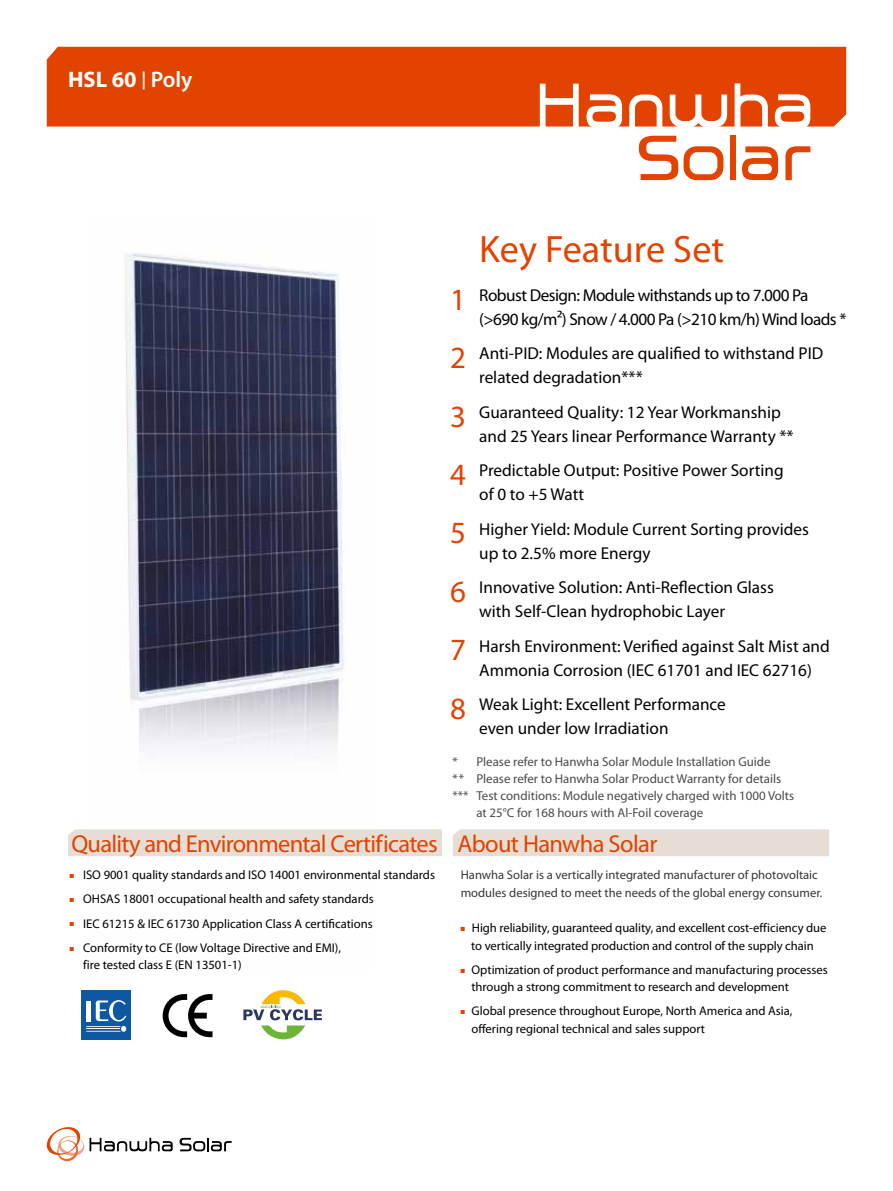
<style>
.page{position:relative;width:893px;height:1191px;background:#fff}
.page>*{position:absolute;margin:0;border:0;box-sizing:border-box;transform-origin:0 0}
.t1{font:38.25px "Myriad Pro";color:#e24301}
.t2{font:30.9px/58.3px "Myriad Pro";color:#e24301;text-align:justify}
.t3{font:24.45px "Myriad Pro";letter-spacing:-.03em;color:#e24301}
.t4{font:700 22.5px "Myriad Pro";color:#fff}
.t5{font:17.25px/24.2px "Myriad Pro";color:#000}
.t6{font:17.25px/24.2px "Myriad Pro";letter-spacing:-.03em;color:#000}
.t7{font:12.9px "Myriad Pro";color:#4a4a49}
.t8{font:12.6px/17.5px "Myriad Pro";color:#000}
.t9{font:12.6px/17.5px "Myriad Pro";color:#373636}
.s1{font-weight:600;font-size:18px}
.s2{font-weight:600}
.s3{font-family:"Arial Narrow";font-size:8.85px;color:#e24301}
</style>
<div class="page">
<svg style="left:46px;top:1127px;width:127px;height:35px"></svg>
<svg style="left:180px;top:1137px;width:52px;height:14px"></svg>
<img style="left:89px;top:253px;width:285px;height:604px">
<div style="left:47px;top:47px;width:799px;height:79px;background:#e24301"></div>
<div style="left:453px;top:829px;width:376px;height:27px;background:#e6ded5"></div>
<svg style="left:639px;top:136px;width:39px;height:44px"></svg>
<svg style="left:742px;top:146px;width:37px;height:34px"></svg>
<div style="left:730px;top:135px;width:6px;height:45px;background:#e24301"></div>
<svg style="left:785px;top:146px;width:25px;height:34px"></svg>
<svg style="left:684px;top:146px;width:39px;height:34px"></svg>
<svg style="left:540px;top:84px;width:39px;height:43px"></svg>
<svg style="left:775px;top:94px;width:36px;height:33px"></svg>
<svg style="left:629px;top:95px;width:33px;height:32px"></svg>
<svg style="left:670px;top:95px;width:57px;height:32px"></svg>
<svg style="left:735px;top:83px;width:33px;height:44px"></svg>
<svg style="left:586px;top:94px;width:37px;height:33px"></svg>
<div style="left:68px;top:829px;width:374px;height:27px;background:#e6ded5"></div>
<svg style="left:163px;top:994px;width:50px;height:43px"></svg>
<div style="left:81px;top:990px;width:49px;height:49px;background:#0e58a2"></div>
<svg style="left:86px;top:1000px;width:40px;height:31px"></svg>
<svg style="left:243px;top:990px;width:79px;height:49px"></svg>
<h3 class="t4" style="left:68px;top:65px;width:126px">HSL 60 <span class="s1">|</span> <span class="s2">Poly</span></h3>
<h3 class="t3" style="left:71px;top:828px;width:368px">Quality and Environmental Certificates</h3>
<p class="t8" style="left:70px;top:866px;width:367px"><span class="s3">■</span> ISO 9001 quality standards and ISO 14001 environmental standards</p>
<p class="t8" style="left:70px;top:890px;width:305px"><span class="s3">■</span> OHSAS 18001 occupational health and safety standards</p>
<p class="t8" style="left:70px;top:914px;width:304px"><span class="s3">■</span> IEC 61215 &amp; IEC 61730 Application Class A certifications</p>
<p class="t8" style="left:83px;top:938px;width:260px;text-indent:-13px"><span class="s3">■</span> Conformity to CE (low Voltage Directive and EMI), fire tested class E (EN 13501-1)</p>
<h1 class="t1" style="left:479px;top:225px;width:246px">Key Feature Set</h1>
<h3 class="t6" style="left:479px;top:282px;width:369px">Robust Design: Module withstands up to 7.000 Pa (&gt;690 kg/m²) Snow / 4.000 Pa (&gt;210 km/h) Wind loads *</h3>
<h3 class="t5" style="left:479px;top:341px;width:346px">Anti-PID: Modules are qualified to withstand PID related degradation***</h3>
<h3 class="t5" style="left:479px;top:399px;width:316px">Guaranteed Quality: 12 Year Workmanship and 25 Years linear Performance Warranty **</h3>
<h3 class="t5" style="left:479px;top:458px;width:306px">Predictable Output: Positive Power Sorting of 0 to +5 Watt</h3>
<h3 class="t5" style="left:479px;top:516px;width:331px">Higher Yield: Module Current Sorting provides up to 2.5% more Energy</h3>
<h3 class="t5" style="left:479px;top:575px;width:296px">Innovative Solution: Anti-Reflection Glass with Self-Clean hydrophobic Layer</h3>
<h3 class="t5" style="left:479px;top:633px;width:352px">Harsh Environment: Verified against Salt Mist and<br>Ammonia Corrosion (IEC 61701 and IEC 62716)</h3>
<h3 class="t5" style="left:479px;top:692px;width:248px">Weak Light: Excellent Performance even under low Irradiation</h3>
<h2 class="t2" style="left:450px;top:270px;width:17px">1<br>2<br>3<br>4<br>5<br>6<br>7<br>8</h2>
<p class="t7" style="left:452px;top:753px;width:320px">* Please refer to Hanwha Solar Module Installation Guide</p>
<p class="t7" style="left:452px;top:770px;width:330px">** Please refer to Hanwha Solar Product Warranty for details</p>
<p class="t7" style="left:452px;top:788px;width:343px">*** Test conditions: Module negatively charged with 1000 Volts</p>
<p class="t7" style="left:476px;top:805px;width:228px">at 25°C for 168 hours with Al-Foil coverage</p>
<h3 class="t3" style="left:458px;top:828px;width:201px">About Hanwha Solar</h3>
<p class="t9" style="left:461px;top:866px;width:363px">Hanwha Solar is a vertically integrated manufacturer of photovoltaic modules designed to meet the needs of the global energy consumer.</p>
<p class="t8" style="left:461px;top:918px;width:367px;text-align:center"><span class="s3">■</span> High reliability, guaranteed quality, and excellent cost-efficiency due to vertically integrated production and control of the supply chain</p>
<p class="t8" style="left:471px;top:960px;width:358px;text-indent:-11px"><span class="s3">■</span> Optimization of product performance and manufacturing processes through a strong commitment to research and development</p>
<p class="t8" style="left:471px;top:1002px;width:323px;text-indent:-11px"><span class="s3">■</span> Global presence throughout Europe, North America and Asia, offering regional technical and sales support</p>
</div>
